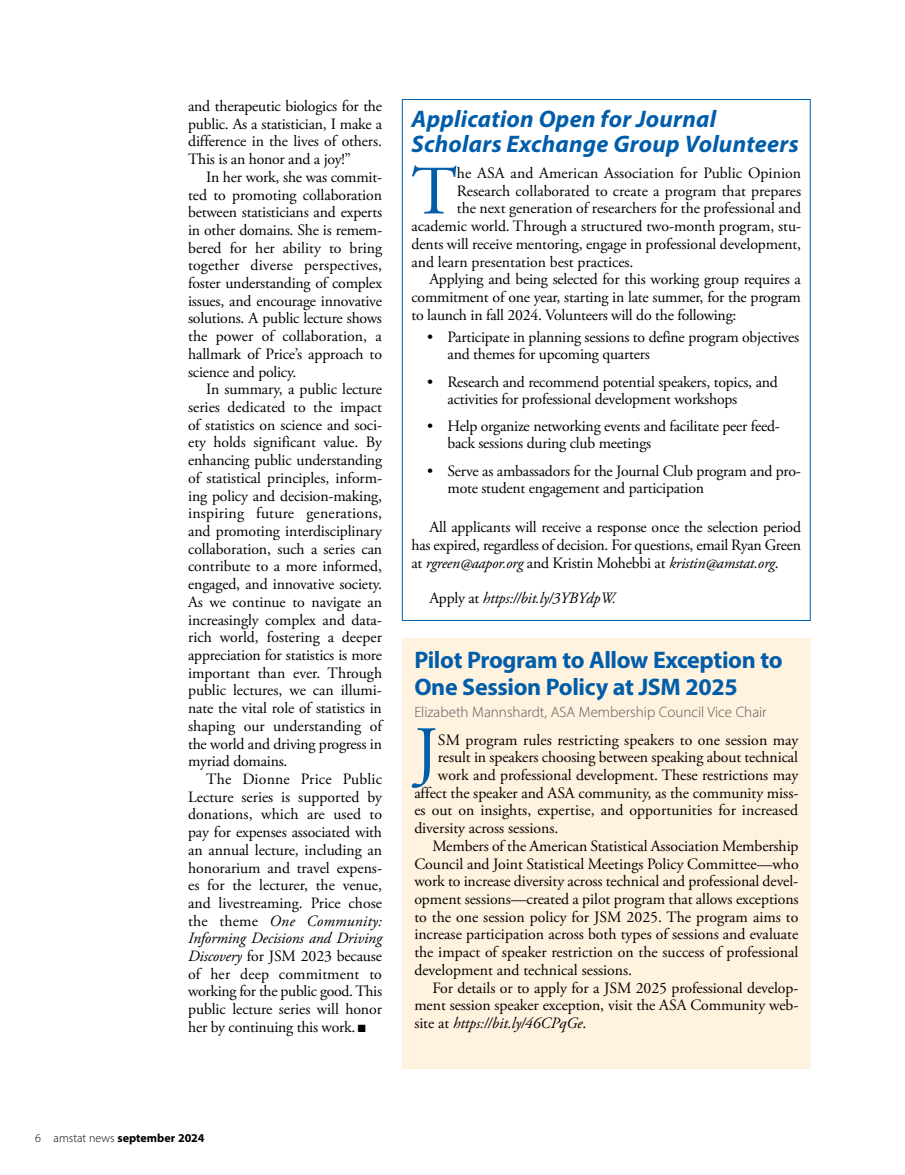
<style>
.page{position:relative;width:905px;height:1175px;background:#fff}
.page>*{position:absolute;margin:0;border:0;box-sizing:border-box;transform-origin:0 0}
.t1{font:69.15px "Adobe Garamond Pro";color:#005daa}
.t2{font:italic 700 24px/25.5px "Myriad Pro";letter-spacing:.01em;color:#005daa}
.t3{font:700 24px/27px "Myriad Pro";letter-spacing:-.015em;color:#005daa}
.t4{font:15.75px/17.7px "Adobe Garamond Pro";letter-spacing:-.005em;color:#000;text-align:justify}
.t5{font:italic 15.75px "Adobe Garamond Pro";letter-spacing:-.015em;color:#000}
.t6{font:300 15px "Myriad Pro";color:#58595b}
.t7{font:700 12px "Myriad Pro";color:#000}
.s1{font-style:italic}
.s2{font-style:normal}
.s3{font-weight:300}
</style>
<div class="page">
<div style="left:402px;top:638px;width:408px;height:431px;background:#fff2de"></div>
<p class="t4" style="left:188px;top:98px;width:195px">and therapeutic biologics for the public. As a statistician, I make a difference in the lives of others.<br>This is an honor and a joy!”</p>
<p class="t4" style="left:188px;top:168px;width:195px;text-indent:18px">In her work, she was commit&shy;ted to promoting collaboration between statisticians and experts in other domains. She is remem&shy;bered for her ability to bring together diverse perspectives, foster understanding of complex issues, and encourage innovative solutions. A public lecture shows the power of collaboration, a hallmark of Price’s approach to science and policy.</p>
<p class="t4" style="left:188px;top:381px;width:195px;text-indent:18px">In summary, a public lecture series dedicated to the impact of statistics on science and soci&shy;ety holds significant value. By enhancing public understanding of statistical principles, inform&shy;ing policy and decision-making, inspiring future generations, and promoting interdisciplinary collaboration, such a series can contribute to a more informed, engaged, and innovative society.<br>As we continue to navigate an increasingly complex and data&shy;rich world, fostering a deeper appreciation for statistics is more important than ever. Through public lectures, we can illumi&shy;nate the vital role of statistics in shaping our understanding of the world and driving progress in myriad domains.</p>
<p class="t4" style="left:188px;top:770px;width:195px;text-indent:18px">The Dionne Price Public Lecture series is supported by donations, which are used to pay for expenses associated with an annual lecture, including an honorarium and travel expens&shy;es for the lecturer, the venue, and livestreaming. Price chose the theme <span class="s1">One Community:<br>Informing Decisions and Driving Discovery</span> for JSM 2023 because of her deep commitment to working for the public good. This public lecture series will honor her by continuing this work. ■</p>
<h2 class="t2" style="left:411px;top:105px;width:388px">Application Open for Journal<br>Scholars Exchange Group Volunteers</h2>
<h1 class="t1" style="left:411px;top:150px;width:47px">T</h1>
<p class="t4" style="left:457px;top:165px;width:345px">he ASA and American Association for Public Opinion</p>
<p class="t4" style="left:457px;top:182px;width:346px">Research collaborated to create a program that prepares</p>
<p class="t4" style="left:457px;top:200px;width:345px">the next generation of researchers for the professional and</p>
<p class="t4" style="left:411px;top:218px;width:391px">academic world. Through a structured two-month program, stu-</p>
<p class="t4" style="left:411px;top:235px;width:391px">dents will receive mentoring, engage in professional development,</p>
<p class="t4" style="left:411px;top:253px;width:223px">and learn presentation best practices.</p>
<p class="t4" style="left:429px;top:271px;width:373px">Applying and being selected for this working group requires a</p>
<p class="t4" style="left:411px;top:289px;width:391px">commitment of one year, starting in late summer, for the program</p>
<p class="t4" style="left:411px;top:306px;width:326px">to launch in fall 2024. Volunteers will do the following:</p>
<p class="t4" style="left:447px;top:329px;width:353px;line-height:17px;text-indent:-20px">• Participate in planning sessions to define program objectives and themes for upcoming quarters</p>
<p class="t4" style="left:447px;top:374px;width:332px;line-height:17px;text-indent:-20px">• Research and recommend potential speakers, topics, and activities for professional development workshops</p>
<p class="t4" style="left:447px;top:418px;width:334px;line-height:17px;text-indent:-20px">• Help organize networking events and facilitate peer feed&shy;back sessions during club meetings</p>
<p class="t4" style="left:447px;top:463px;width:355px;line-height:17px;text-indent:-20px">• Serve as ambassadors for the Journal Club program and pro&shy;mote student engagement and participation</p>
<p class="t4" style="left:411px;top:519px;width:391px;text-indent:18px">All applicants will receive a response once the selection period has expired, regardless of decision. For questions, email Ryan Green at <span class="s1">rgreen@aapor.org</span> and Kristin Mohebbi at <span class="s1">kristin@amstat.org</span>.</p>
<p class="t5" style="left:429px;top:588px;width:188px"><span class="s2">Apply at</span> https://bit.ly/3YBYdpW.</p>
<h2 class="t3" style="left:414px;top:646px;width:370px">Pilot Program to Allow Exception to<br>One Session Policy at JSM 2025</h2>
<p class="t6" style="left:414px;top:703px;width:354px">Elizabeth Mannshardt, ASA Membership Council Vice Chair</p>
<h1 class="t1" style="left:414px;top:710px;width:25px">J</h1>
<p class="t4" style="left:438px;top:731px;width:362px">SM program rules restricting speakers to one session may</p>
<p class="t4" style="left:438px;top:749px;width:361px">result in speakers choosing between speaking about technical</p>
<p class="t4" style="left:438px;top:766px;width:362px">work and professional development. These restrictions may</p>
<p class="t4" style="left:414px;top:784px;width:385px">affect the speaker and ASA community, as the community miss-</p>
<p class="t4" style="left:414px;top:802px;width:385px">es out on insights, expertise, and opportunities for increased</p>
<p class="t4" style="left:414px;top:820px;width:145px">diversity across sessions.</p>
<p class="t4" style="left:432px;top:837px;width:368px">Members of the American Statistical Association Membership</p>
<p class="t4" style="left:414px;top:855px;width:386px">Council and Joint Statistical Meetings Policy Committee—who</p>
<p class="t4" style="left:414px;top:873px;width:385px">work to increase diversity across technical and professional devel-</p>
<p class="t4" style="left:414px;top:890px;width:386px">opment sessions—created a pilot program that allows exceptions</p>
<p class="t4" style="left:414px;top:908px;width:385px">to the one session policy for JSM 2025. The program aims to</p>
<p class="t4" style="left:414px;top:926px;width:385px">increase participation across both types of sessions and evaluate</p>
<p class="t4" style="left:414px;top:943px;width:385px">the impact of speaker restriction on the success of professional</p>
<p class="t4" style="left:414px;top:961px;width:219px">development and technical sessions.</p>
<p class="t4" style="left:432px;top:979px;width:367px">For details or to apply for a JSM 2025 professional develop-</p>
<p class="t4" style="left:414px;top:997px;width:385px">ment session speaker exception, visit the ASA Community web-</p>
<p class="t5" style="left:414px;top:1013px;width:174px"><span class="s2">site at</span> https://bit.ly/46CPqGe<span class="s2">.</span></p>
<p class="t7" style="left:35px;top:1129px;width:171px"><span class="s3">6 amstat news</span> september 2024</p>
</div>
